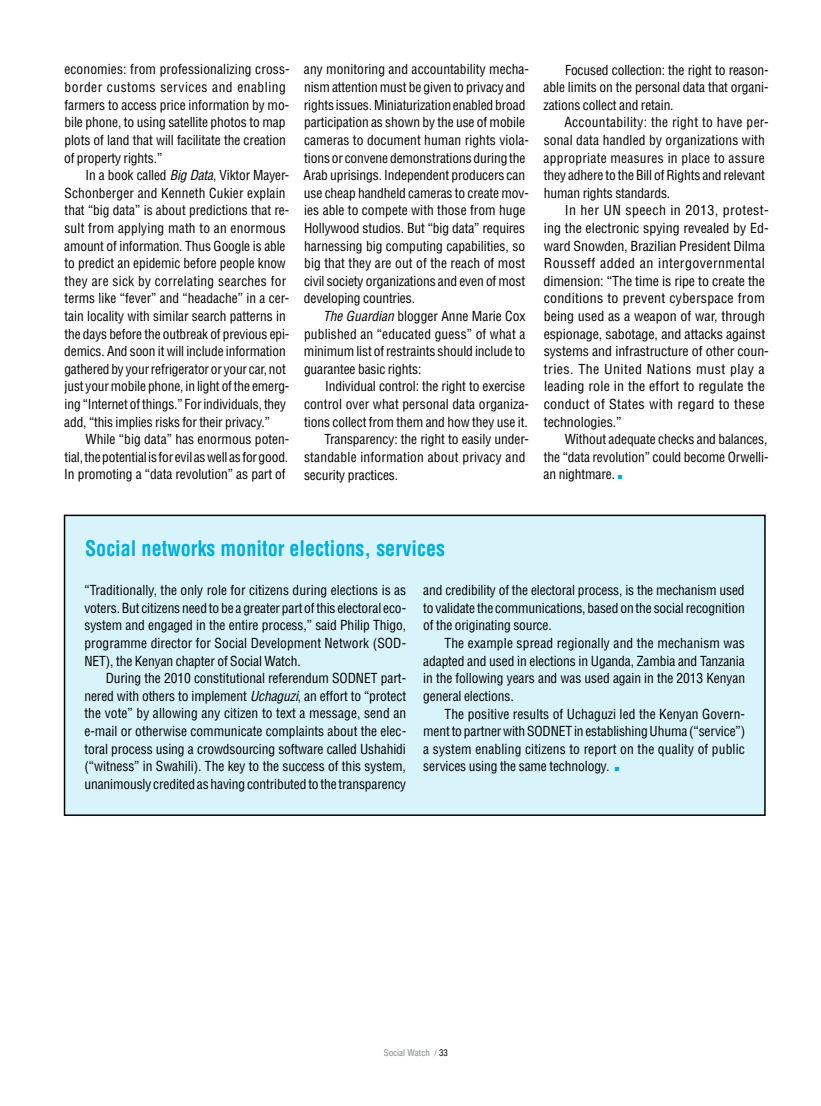
<style>
.page{position:relative;width:821px;height:1106px;background:#fff}
.page>*{position:absolute;margin:0;border:0;box-sizing:border-box;transform-origin:0 0}
.t1{font:700 condensed 21px "Helvetica";color:#00afdb;scale:.96 1}
.t2{font:condensed 13.5px/17.5px "Helvetica";letter-spacing:-.005em;color:#000;text-align:justify}
.t3{font:condensed 13.5px/17.5px "Helvetica";letter-spacing:-.005em;color:#000;scale:1.04 1}
.t4{font:condensed 13.5px "Helvetica";letter-spacing:.015em;color:#000}
.t5{font:condensed 9px "Helvetica";color:#808285}
.t6{font:6px "Zapf Dingbats ITC";color:#00afdb}
.s1{font-style:italic}
.s2{color:#000}
</style>
<div class="page">
<div style="left:64px;top:515px;width:701px;height:300px;background:#d9f3fa"></div>
<div style="left:64px;top:514px;width:701px;height:302px;border:2px solid #000"></div>
<p class="t2" style="left:64px;top:60px;width:227px;text-align:left">economies: from professionalizing cross&shy;border customs services and enabling farmers to access price information by mo&shy;bile phone, to using satellite photos to map plots of land that will facilitate the creation of property rights.”</p>
<p class="t2" style="left:64px;top:166px;width:227px;text-align:left;text-indent:21px">In a book called <span class="s1">Big Data</span>, Viktor Mayer-Schonberger and Kenneth Cukier explain that “big data” is about predictions that re&shy;sult from applying math to an enormous amount of information. Thus Google is able to predict an epidemic before people know they are sick by correlating searches for terms like “fever” and “headache” in a cer&shy;tain locality with similar search patterns in the days before the outbreak of previous epi&shy;demics. And soon it will include information gathered by your refrigerator or your car, not just your mobile phone, in light of the emerg&shy;ing “Internet of things.” For individuals, they add, “this implies risks for their privacy.”</p>
<p class="t2" style="left:64px;top:430px;width:227px;text-indent:21px">While “big data” has enormous poten&shy;tial, the potential is for evil as well as for good.<br>In promoting a “data revolution” as part of</p>
<p class="t2" style="left:303px;top:60px;width:227px;text-align:left">any monitoring and accountability mecha&shy;nism attention must be given to privacy and rights issues. Miniaturization enabled broad participation as shown by the use of mobile cameras to document human rights viola&shy;tions or convene demonstrations during the Arab uprisings. Independent producers can use cheap handheld cameras to create mov&shy;ies able to compete with those from huge Hollywood studios. But “big data” requires harnessing big computing capabilities, so big that they are out of the reach of most civil society organizations and even of most developing countries.</p>
<p class="t2" style="left:304px;top:307px;width:223px;text-indent:19px"><span class="s1">The Guardian</span> blogger Anne Marie Cox published an “educated guess” of what a minimum list of restraints should include to guarantee basic rights:</p>
<p class="t2" style="left:325px;top:377px;width:201px">Individual control: the right to exercise</p>
<p class="t2" style="left:304px;top:395px;width:227px">control over what personal data organiza-</p>
<p class="t2" style="left:304px;top:413px;width:225px">tions collect from them and how they use it.</p>
<p class="t2" style="left:324px;top:430px;width:206px">Transparency: the right to easily under-</p>
<p class="t4" style="left:304px;top:448px;width:223px">standable information about privacy and</p>
<p class="t2" style="left:304px;top:465px;width:96px">security practices.</p>
<p class="t2" style="left:543px;top:61px;width:227px;text-indent:22px">Focused collection: the right to reason&shy;able limits on the personal data that organi&shy;zations collect and retain.</p>
<p class="t2" style="left:543px;top:113px;width:227px;text-align:left;text-indent:21px">Accountability: the right to have per&shy;sonal data handled by organizations with appropriate measures in place to assure they adhere to the Bill of Rights and relevant human rights standards.</p>
<p class="t3" style="left:543px;top:201px;width:218px;text-indent:21px">In her UN speech in 2013, protest&shy;ing the electronic spying revealed by Ed&shy;ward Snowden, Brazilian President Dilma Rousseff added an intergovernmental dimension: “The time is ripe to create the conditions to prevent cyberspace from being used as a weapon of war, through espionage, sabotage, and attacks against systems and infrastructure of other coun&shy;tries. The United Nations must play a leading role in the effort to regulate the conduct of States with regard to these technologies.”</p>
<p class="t2" style="left:543px;top:430px;width:227px;text-indent:21px">Without adequate checks and balances, the “data revolution” could become Orwelli&shy;an nightmare.</p>
<p class="t6" style="left:617px;top:474px;width:6px">■</p>
<h1 class="t1" style="left:85px;top:536px;width:376px">Social networks monitor elections, services</h1>
<p class="t2" style="left:84px;top:581px;width:323px">“Traditionally, the only role for citizens during elections is as voters. But citizens need to be a greater part of this electoral eco&shy;system and engaged in the entire process,” said Philip Thigo, programme director for Social Development Network (SOD-NET), the Kenyan chapter of Social Watch.</p>
<p class="t2" style="left:84px;top:669px;width:323px;text-indent:21px">During the 2010 constitutional referendum SODNET part&shy;nered with others to implement <span class="s1">Uchaguzi</span>, an effort to “protect the vote” by allowing any citizen to text a message, send an e-mail or otherwise communicate complaints about the elec&shy;toral process using a crowdsourcing software called Ushahidi (“witness” in Swahili). The key to the success of this system, unanimously credited as having contributed to the transparency</p>
<p class="t2" style="left:423px;top:581px;width:323px">and credibility of the electoral process, is the mechanism used to validate the communications, based on the social recognition of the originating source.</p>
<p class="t2" style="left:423px;top:634px;width:323px;text-indent:21px">The example spread regionally and the mechanism was adapted and used in elections in Uganda, Zambia and Tanzania in the following years and was used again in the 2013 Kenyan general elections.</p>
<p class="t2" style="left:423px;top:704px;width:323px;text-indent:21px">The positive results of Uchaguzi led the Kenyan Govern&shy;ment to partner with SODNET in establishing Uhuma (“service”) a system enabling citizens to report on the quality of public services using the same technology.</p>
<p class="t6" style="left:615px;top:766px;width:6px">■</p>
<p class="t5" style="left:384px;top:1047px;width:66px">Social Watch / <span class="s2">33</span></p>
</div>
